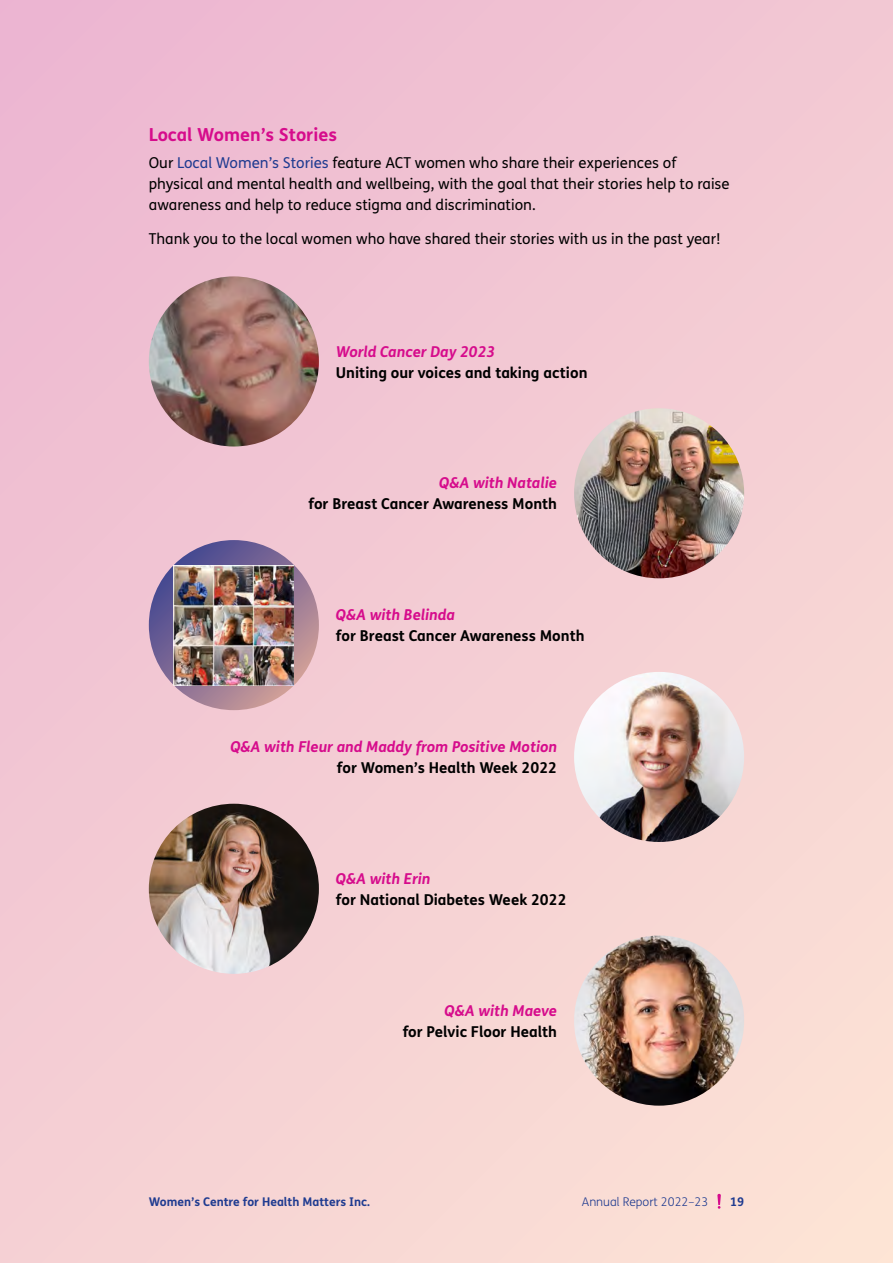
<style>
.page{position:relative;width:893px;height:1263px;background:#fff}
.page>*{position:absolute;margin:0;border:0;box-sizing:border-box;transform-origin:0 0}
.t1{font:700 18px "FS Me";color:#d60c8c}
.body_text{font:15px/21px "FS Me";color:#000}
.body_text-2{font:700 15px/21px "FS Me";color:#000}
.body_text-3{font:italic 700 15px/21px "FS Me";color:#d60c8c;text-align:right}
.t2{font:700 12px "FS Me";color:#1f3b90}
.t3{font:300 12px "FS Me";color:#1f3b90}
.s1{color:#1f3b90}
.s2{font-style:italic;color:#d60c8c}
.s3{font-style:normal;color:#000}
</style>
<div class="page">
<div style="left:0;top:0;width:893px;height:1263px;background:linear-gradient(to bottom,#efbed2,#f9dad5)"></div>
<svg style="left:149px;top:540px;width:170px;height:170px"></svg>
<img style="left:174px;top:565px;width:120px;height:120px">
<img style="left:149px;top:804px;width:170px;height:170px;border-radius:85px">
<img style="left:574px;top:672px;width:170px;height:170px;border-radius:85px">
<img style="left:574px;top:935px;width:170px;height:171px;border-radius:85px">
<img style="left:574px;top:408px;width:170px;height:170px;border-radius:85px">
<img style="left:149px;top:276px;width:170px;height:170px;border-radius:85px">
<svg style="left:717px;top:1194px;width:4px;height:15px"></svg>
<h3 class="t1" style="left:149px;top:121px;width:190px">Local Women’s Stories</h3>
<p class="body_text" style="left:149px;top:152px;width:582px">Our <span class="s1">Local Women’s Stories</span> feature ACT women who share their experiences of physical and mental health and wellbeing, with the goal that their stories help to raise awareness and help to reduce stigma and discrimination.</p>
<p class="body_text" style="left:149px;top:228px;width:573px">Thank you to the local women who have shared their stories with us in the past year!</p>
<p class="body_text-2" style="left:336px;top:340px;width:253px"><span class="s2">World Cancer Day 2023<br></span>Uniting our voices and taking action</p>
<p class="body_text-2" style="left:308px;top:472px;width:250px;text-align:right"><span class="s2">Q&amp;A with Natalie<br></span>for Breast Cancer Awareness Month</p>
<p class="body_text-2" style="left:336px;top:604px;width:250px"><span class="s2">Q&amp;A with Belinda<br></span>for Breast Cancer Awareness Month</p>
<p class="body_text-3" style="left:230px;top:735px;width:328px">Q&amp;A with Fleur and Maddy from Positive Motion <span class="s3">for Women’s Health Week 2022</span></p>
<p class="body_text-2" style="left:336px;top:867px;width:232px"><span class="s2">Q&amp;A with Erin<br></span>for National Diabetes Week 2022</p>
<p class="body_text-2" style="left:403px;top:999px;width:156px;text-align:right"><span class="s2">Q&amp;A with Maeve<br></span>for Pelvic Floor Health</p>
<p class="t2" style="left:149px;top:1192px;width:223px">Women’s Centre for Health Matters Inc.</p>
<p class="t3" style="left:582px;top:1193px;width:128px">Annual Report 2022–23</p>
<p class="t2" style="left:730px;top:1192px;width:16px">19</p>
</div>
